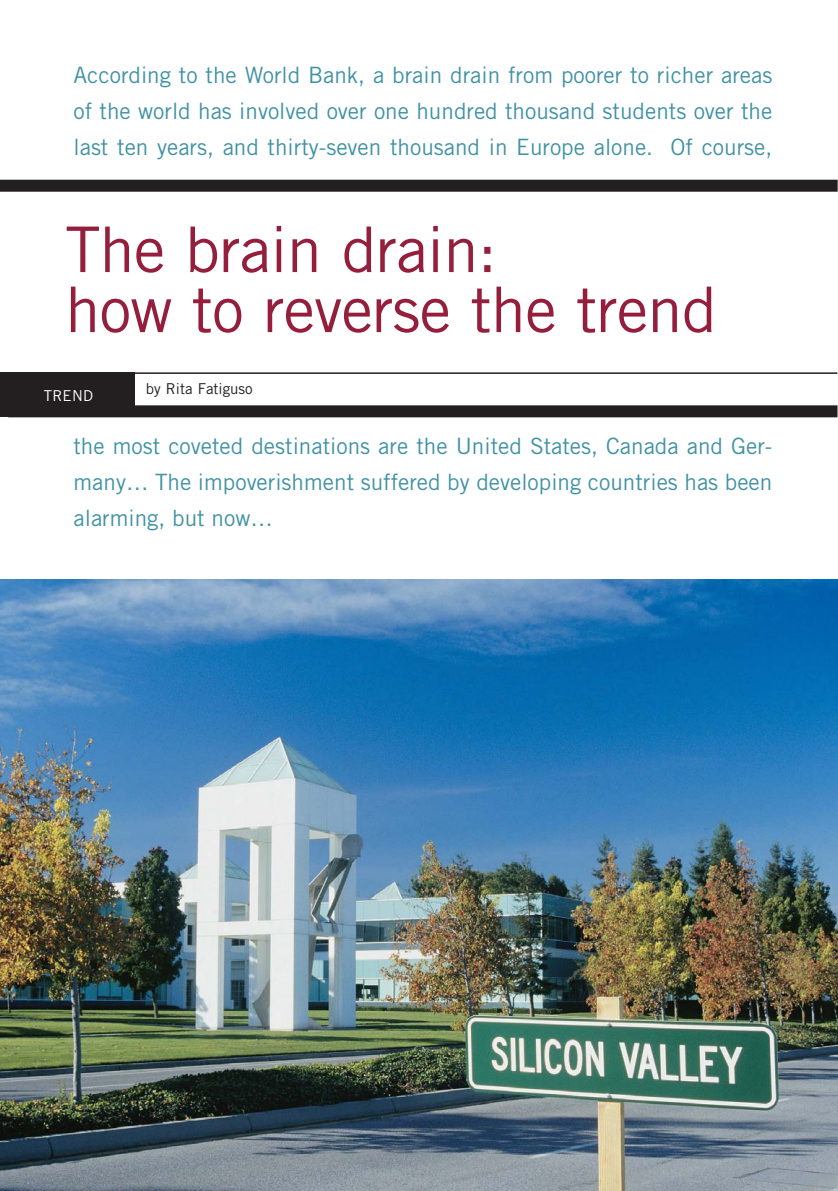
<style>
.page{position:relative;width:838px;height:1191px;background:#fff}
.page>*{position:absolute;margin:0;border:0;box-sizing:border-box;transform-origin:0 0}
.t1{font:63px/60px "Trade Gothic";letter-spacing:-.01em;color:#941e3b}
.t2{font:22.5px/36px "Trade Gothic";color:#4192a5;text-align:justify}
.t3{font:15px "Trade Gothic";color:#231f20}
.t4{font:15px "Trade Gothic";letter-spacing:.02em;color:#fff}
</style>
<div class="page">
<div style="left:0;top:372px;width:135px;height:45px;background:#231f20"></div>
<hr style="left:8px;top:372px;width:829px;height:2px;background:#231f20">
<div style="left:8px;top:405px;width:829px;height:12px;background:#231f20"></div>
<div style="left:0;top:180px;width:837px;height:12px;background:#231f20"></div>
<img style="left:0;top:579px;width:837px;height:611px">
<p class="t2" style="left:73px;top:59px;width:700px">According to the World Bank, a brain drain from poorer to richer areas of the world has involved over one hundred thousand students over the last ten years, and thirty-seven thousand in Europe alone. Of course,</p>
<h1 class="t1" style="left:65px;top:225px;width:653px">The brain drain:<br>how to reverse the trend</h1>
<p class="t4" style="left:44px;top:390px;width:51px">TREND</p>
<p class="t3" style="left:146px;top:383px;width:108px">by Rita Fatiguso</p>
<p class="t2" style="left:73px;top:429px;width:700px">the most coveted destinations are the United States, Canada and Ger&shy;many… The impoverishment suffered by developing countries has been alarming, but now…</p>
</div>
